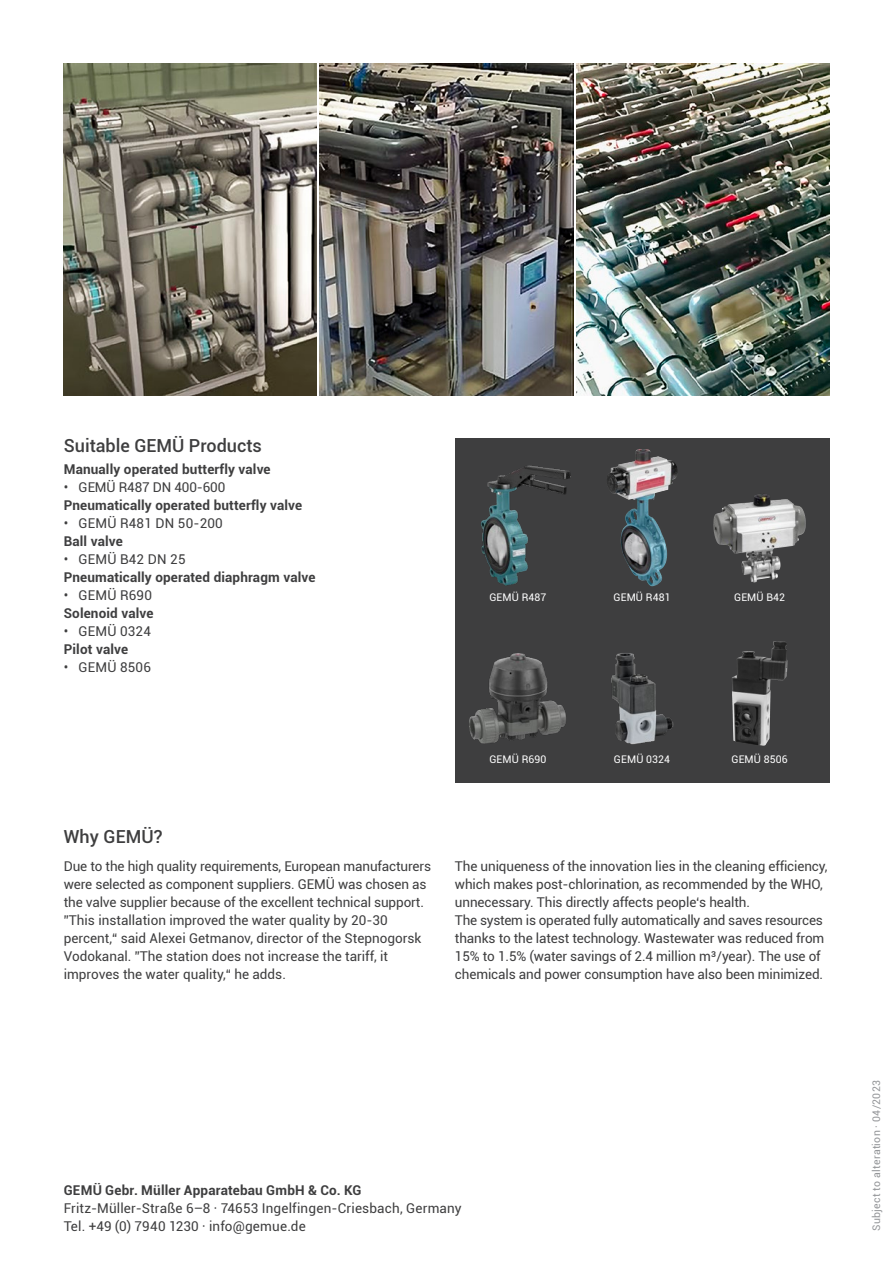
<style>
.page{position:relative;width:893px;height:1263px;background:#fff}
.page>*{position:absolute;margin:0;border:0;box-sizing:border-box;transform-origin:0 0}
.t1{font:500 18px "Roboto";color:#3e3e3f}
.t2{font:13.5px/18px "Roboto";letter-spacing:-.01em;color:#3e3e3f}
.t3{font:700 13.5px "Roboto";letter-spacing:.01em;color:#3e3e3f}
.t4{font:13.5px/18px "Roboto";letter-spacing:.01em;color:#3e3e3f}
.t5{font:10.5px "Roboto";letter-spacing:.01em;color:#fff}
.t6{font:10.5px "Roboto";letter-spacing:.03em;color:#939598}
</style>
<div class="page">
<img style="left:64px;top:64px;width:253px;height:331px">
<img style="left:320px;top:64px;width:253px;height:331px">
<img style="left:576px;top:64px;width:253px;height:331px">
<div style="left:455px;top:438px;width:374px;height:344px;background:#3e3e3f"></div>
<img style="left:481px;top:465px;width:90px;height:121px">
<img style="left:469px;top:653px;width:97px;height:91px">
<img style="left:611px;top:653px;width:63px;height:92px">
<img style="left:735px;top:641px;width:41px;height:35px">
<img style="left:607px;top:449px;width:60px;height:137px">
<img style="left:713px;top:494px;width:68px;height:89px">
<h1 class="t1" style="left:64px;top:432px;width:200px">Suitable GEMÜ Products</h1>
<p class="t3" style="left:64px;top:459px;width:208px">Manually operated butterfly valve</p>
<p class="t2" style="left:64px;top:477px;width:163px">• GEMÜ R487 DN 400-600</p>
<p class="t3" style="left:64px;top:495px;width:240px">Pneumatically operated butterfly valve</p>
<p class="t4" style="left:64px;top:513px;width:160px">• GEMÜ R481 DN 50-200</p>
<p class="t3" style="left:64px;top:531px;width:61px">Ball valve</p>
<p class="t4" style="left:64px;top:549px;width:123px">• GEMÜ B42 DN 25</p>
<p class="t3" style="left:64px;top:567px;width:253px">Pneumatically operated diaphragm valve</p>
<p class="t4" style="left:64px;top:585px;width:90px">• GEMÜ R690</p>
<p class="t3" style="left:64px;top:603px;width:91px">Solenoid valve</p>
<p class="t4" style="left:64px;top:621px;width:89px">• GEMÜ 0324</p>
<p class="t3" style="left:64px;top:639px;width:66px">Pilot valve</p>
<p class="t4" style="left:64px;top:657px;width:89px">• GEMÜ 8506</p>
<p class="t5" style="left:489px;top:590px;width:59px">GEMÜ R487</p>
<p class="t5" style="left:614px;top:590px;width:59px">GEMÜ R481</p>
<p class="t5" style="left:734px;top:590px;width:52px">GEMÜ B42</p>
<p class="t5" style="left:489px;top:752px;width:59px">GEMÜ R690</p>
<p class="t5" style="left:614px;top:752px;width:58px">GEMÜ 0324</p>
<p class="t5" style="left:731px;top:752px;width:58px">GEMÜ 8506</p>
<h1 class="t1" style="left:64px;top:824px;width:100px">Why GEMÜ?</h1>
<p class="t2" style="left:64px;top:857px;width:369px">Due to the high quality requirements, European manufacturers were selected as component suppliers. GEMÜ was chosen as the valve supplier because of the excellent technical support. ”This installation improved the water quality by 20-30 percent,“ said Alexei Getmanov, director of the Stepnogorsk Vodokanal. ”The station does not increase the tariff, it improves the water quality,“ he adds.</p>
<p class="t2" style="left:455px;top:857px;width:374px">The uniqueness of the innovation lies in the cleaning efficiency, which makes post-chlorination, as recommended by the WHO, unnecessary. This directly affects people‘s health.<br>The system is operated fully automatically and saves resources thanks to the latest technology. Wastewater was reduced from 15% to 1.5% (water savings of 2.4 million m³/year). The use of chemicals and power consumption have also been minimized.</p>
<p class="t3" style="left:64px;top:1181px;width:299px">GEMÜ Gebr. Müller Apparatebau GmbH &amp; Co. KG</p>
<p class="t4" style="left:64px;top:1199px;width:399px">Fritz-Müller-Straße 6–8 · 74653 Ingelfingen-Criesbach, Germany<br>Tel. +49 (0) 7940 1230 · info@gemue.de</p>
<p class="t6" style="left:869px;top:1231px;width:152px;rotate:-90deg">Subject to alteration · 04/2023</p>
</div>
